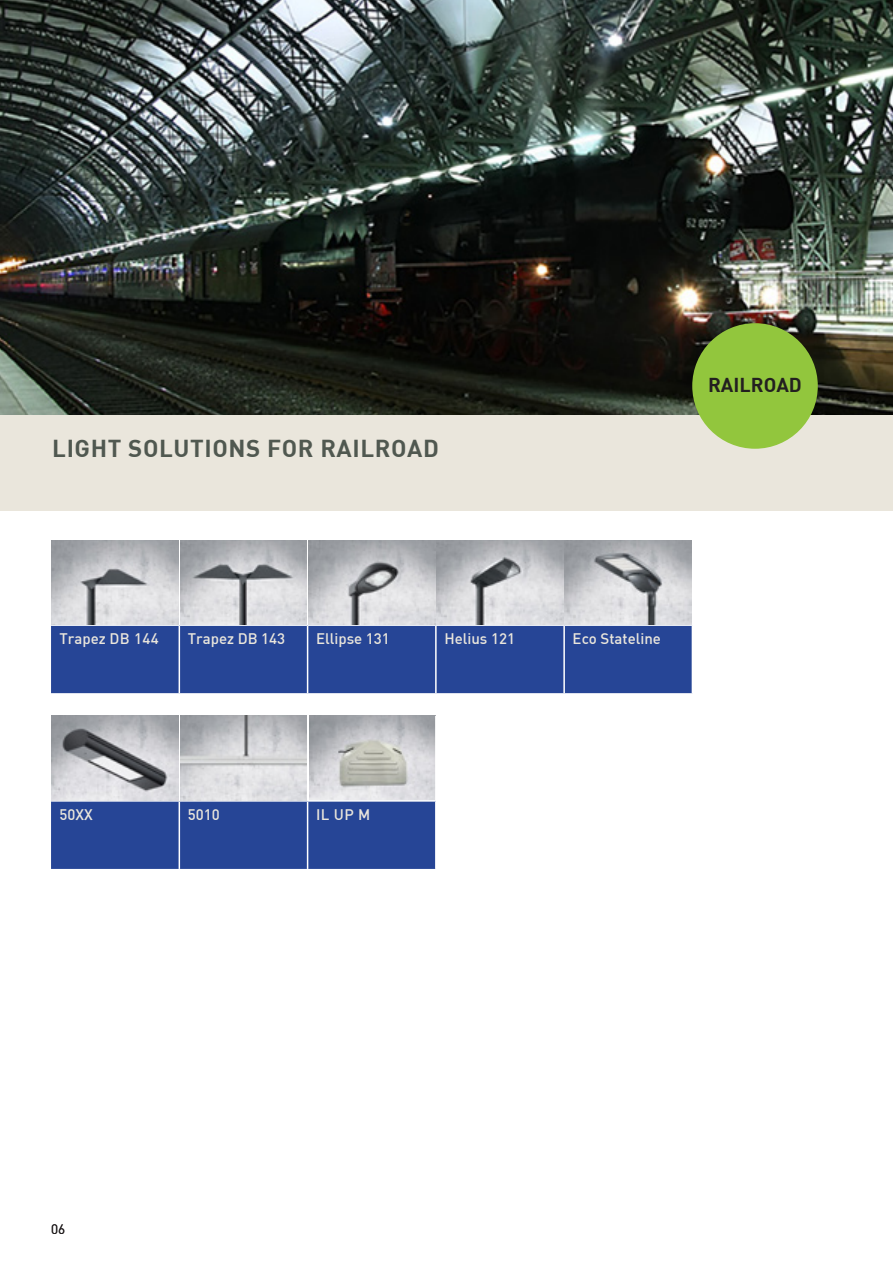
<style>
.page{position:relative;width:893px;height:1263px;background:#fff}
.page>*{position:absolute;margin:0;border:0;box-sizing:border-box;transform-origin:0 0}
.t1{font:700 24px "DIN";letter-spacing:.025em;color:#505850}
.t2{font:700 19.65px "DIN";color:#231f20}
.t3{font:500 15px "DIN";color:#eae6dc}
.t4{font:13.5px "DIN";color:#231f20}
</style>
<div class="page">
<img style="left:0;top:0;width:893px;height:415px">
<img style="left:309px;top:716px;width:126px;height:84px">
<div style="left:51px;top:626px;width:641px;height:67px;background:#264596"></div>
<hr style="left:179px;top:626px;width:1px;height:67px;background:#fff">
<hr style="left:307px;top:626px;width:1px;height:67px;background:#fff">
<hr style="left:435px;top:626px;width:2px;height:67px;background:#fff">
<hr style="left:563px;top:626px;width:2px;height:67px;background:#fff">
<img style="left:51px;top:540px;width:384px;height:84px">
<img style="left:437px;top:540px;width:126px;height:84px">
<img style="left:565px;top:540px;width:127px;height:84px">
<div style="left:51px;top:802px;width:384px;height:67px;background:#264596"></div>
<hr style="left:179px;top:802px;width:1px;height:67px;background:#fff">
<hr style="left:307px;top:802px;width:1px;height:67px;background:#fff">
<img style="left:51px;top:716px;width:256px;height:84px">
<div style="left:0;top:415px;width:893px;height:95px;background:#eae6dc"></div>
<div style="left:692px;top:323px;width:126px;height:126px;background:#92c63d;border-radius:50%"></div>
<h1 class="t1" style="left:52px;top:432px;width:388px">LIGHT SOLUTIONS FOR RAILROAD</h1>
<p class="t2" style="left:708px;top:372px;width:95px">RAILROAD</p>
<p class="t3" style="left:60px;top:629px;width:101px">Trapez DB 144</p>
<p class="t3" style="left:188px;top:629px;width:99px">Trapez DB 143</p>
<p class="t3" style="left:316px;top:629px;width:75px">Ellipse 131</p>
<p class="t3" style="left:444px;top:629px;width:72px">Helius 121</p>
<p class="t3" style="left:573px;top:629px;width:90px">Eco Stateline</p>
<p class="t3" style="left:60px;top:805px;width:35px">50XX</p>
<p class="t3" style="left:188px;top:805px;width:33px">5010</p>
<p class="t3" style="left:316px;top:805px;width:56px">IL UP M</p>
<p class="t4" style="left:51px;top:1221px;width:16px">06</p>
</div>
